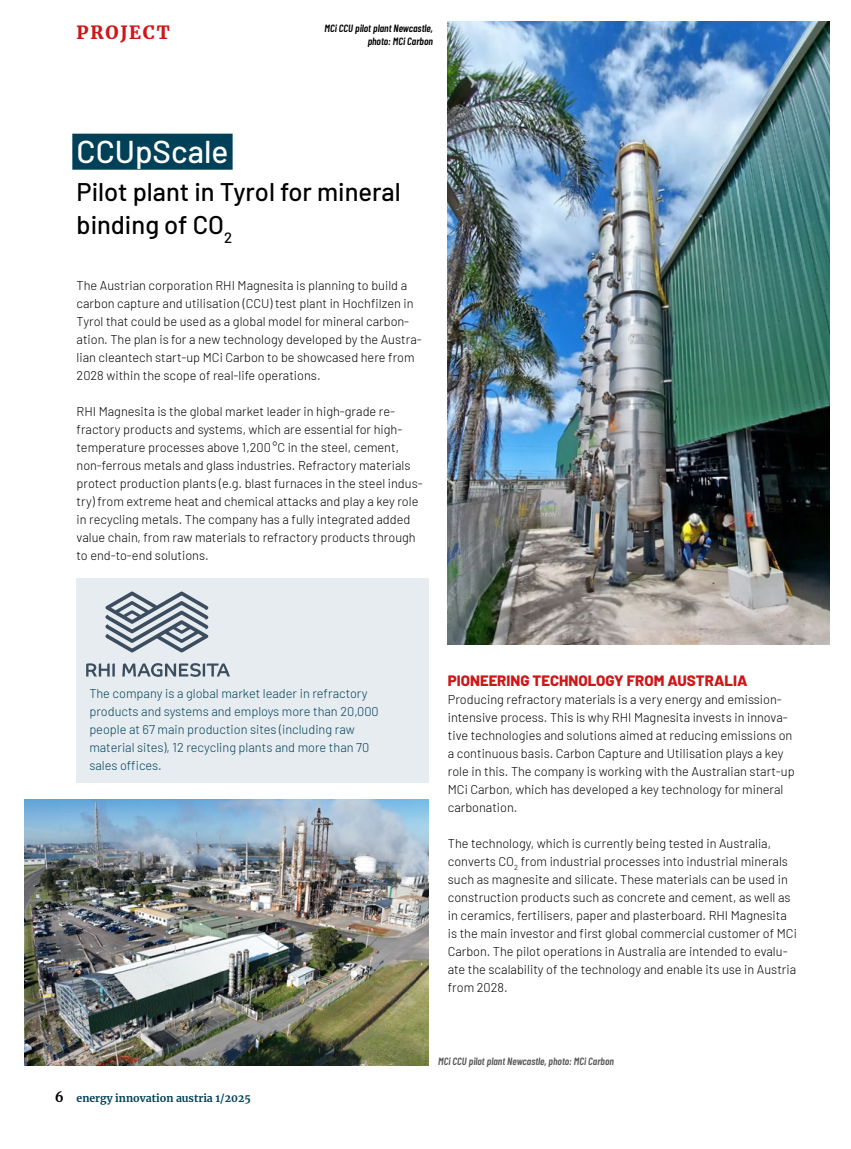
<style>
.page{position:relative;width:851px;height:1149px;background:#fff}
.page>*{position:absolute;margin:0;border:0;box-sizing:border-box;transform-origin:0 0}
.Head_Balken_blau{font:500 31.5px "Barlow";color:#fff}
.H2_Headline_schwarz{font:500 25.5px/33px "Barlow";color:#000}
.Kapitel_links{font:900 18px "Merriweather";letter-spacing:.1em;color:#cd1719}
.Zwischentitel_ROT{font:800 15px "Barlow";color:#cd1719}
.Fliesstext_schwarz{font:300 12.75px/18px "Barlow";color:#000}
.Fliesstext_blau{font:300 12.75px/18px "Barlow";color:#004158}
.Bildtext_links{font:italic 600 10.5px "Barlow Condensed";color:#575756}
.Bildtext_links-2{font:italic 600 10.5px/13.5px "Barlow Condensed";color:#000;text-align:right}
.t1{font:700 10.5px "Merriweather";color:#004158}
.s1{font-size:13.5px;color:#000}
</style>
<div class="page">
<img style="left:448px;top:21px;width:381px;height:623px">
<img style="left:24px;top:799px;width:404px;height:266px">
<div style="left:72px;top:134px;width:160px;height:36px;background:#004158"></div>
<div style="left:77px;top:578px;width:351px;height:204px;background:#e7ecf0"></div>
<svg style="left:86px;top:591px;width:144px;height:85px"></svg>
<p class="Kapitel_links" style="left:77px;top:20px;width:95px">PROJECT</p>
<p class="Bildtext_links-2" style="left:324px;top:21px;width:110px">MCi CCU pilot plant Newcastle, photo: MCi Carbon</p>
<p class="Head_Balken_blau" style="left:77px;top:129px;width:153px">CCUpScale</p>
<p class="H2_Headline_schwarz" style="left:77px;top:174px;width:325px">Pilot plant in Tyrol for mineral binding of CO<sub>2</sub></p>
<p class="Fliesstext_schwarz" style="left:77px;top:275px;width:346px">The Austrian corporation RHI Magnesita is planning to build a carbon capture and utilisation (CCU) test plant in Hochfilzen in Tyrol that could be used as a global model for mineral carbon&shy;ation. The plan is for a new technology developed by the Austra&shy;lian cleantech start-up MCi Carbon to be showcased here from 2028 within the scope of real-life operations.</p>
<p class="Fliesstext_schwarz" style="left:77px;top:401px;width:347px">RHI Magnesita is the global market leader in high-grade re&shy;fractory products and systems, which are essential for high&shy;temperature processes above 1,200°C in the steel, cement, non-ferrous metals and glass industries. Refractory materials protect production plants (e.g. blast furnaces in the steel indus&shy;try) from extreme heat and chemical attacks and play a key role in recycling metals. The company has a fully integrated added value chain, from raw materials to refractory products through to end-to-end solutions.</p>
<p class="Fliesstext_blau" style="left:89px;top:683px;width:291px">The company is a global market leader in refractory products and systems and employs more than 20,000 people at 67 main production sites (including raw material sites), 12 recycling plants and more than 70 sales offices.</p>
<p class="t1" style="left:55px;top:1090px;width:197px"><span class="s1">6</span> energy innovation austria 1/2025</p>
<p class="Zwischentitel_ROT" style="left:448px;top:669px;width:301px">PIONEERING TECHNOLOGY FROM AUSTRALIA</p>
<p class="Fliesstext_schwarz" style="left:448px;top:689px;width:348px">Producing refractory materials is a very energy and emission&shy;intensive process. This is why RHI Magnesita invests in innova&shy;tive technologies and solutions aimed at reducing emissions on a continuous basis. Carbon Capture and Utilisation plays a key role in this. The company is working with the Australian start-up MCi Carbon, which has developed a key technology for mineral carbonation.</p>
<p class="Fliesstext_schwarz" style="left:448px;top:833px;width:350px">The technology, which is currently being tested in Australia, converts CO<sub>2</sub> from industrial processes into industrial minerals such as magnesite and silicate. These materials can be used in construction products such as concrete and cement, as well as in ceramics, fertilisers, paper and plasterboard. RHI Magnesita is the main investor and first global commercial customer of MCi Carbon. The pilot operations in Australia are intended to evalu&shy;ate the scalability of the technology and enable its use in Austria from 2028.</p>
<p class="Bildtext_links" style="left:438px;top:1052px;width:177px">MCi CCU pilot plant Newcastle, photo: MCi Carbon</p>
</div>
